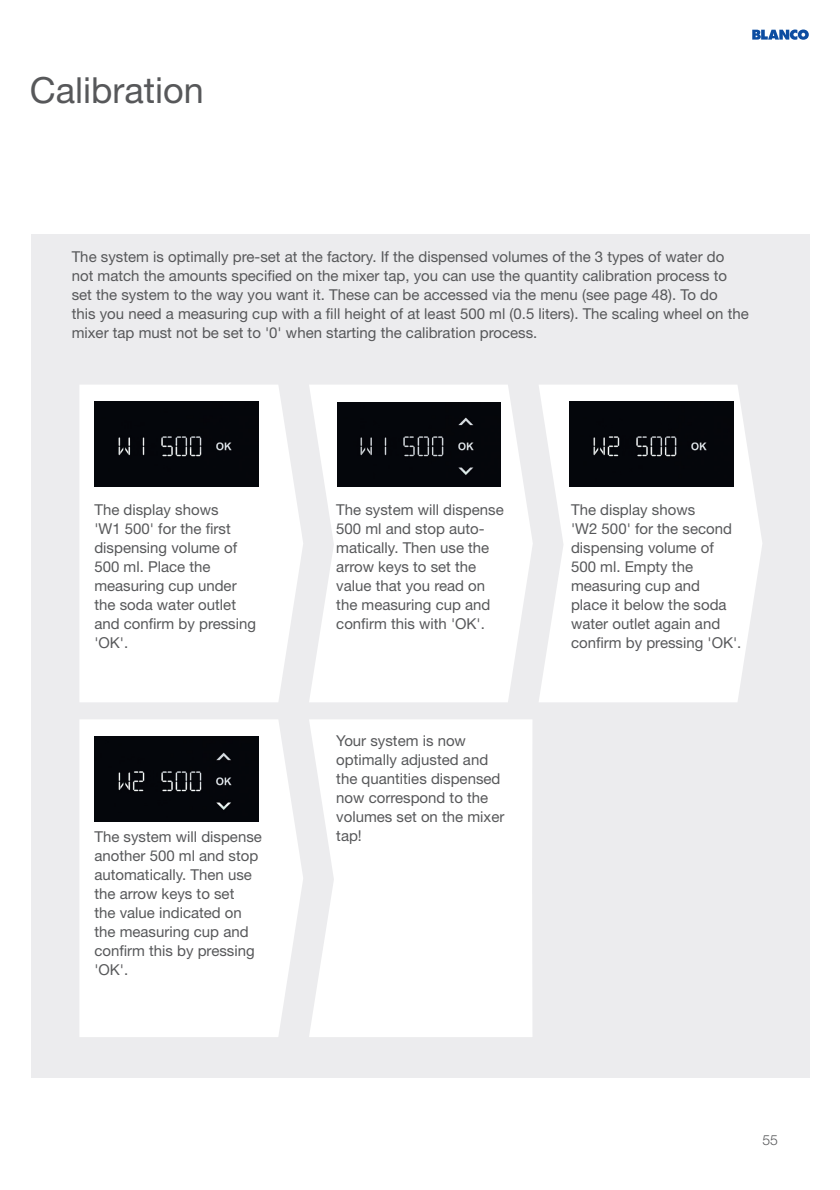
<style>
.page{position:relative;width:840px;height:1190px;background:#fff}
.page>*{position:absolute;margin:0;border:0;box-sizing:border-box;transform-origin:0 0}
.t1{font:36px "Helvetica Neue LT Pro";color:#57585a}
.t2{font:15px/19px "Helvetica Neue LT Pro";color:#57585a}
.t3{font:300 14px "Helvetica Neue LT Std";color:#57585a}
</style>
<div class="page">
<svg style="left:752px;top:30px;width:57px;height:10px"></svg>
<div style="left:32px;top:234px;width:778px;height:843px;background:#ececee"></div>
<svg style="left:309px;top:385px;width:224px;height:317px;background:#fbfbfb"></svg>
<svg style="left:539px;top:385px;width:223px;height:317px;background:#fafafa"></svg>
<div style="left:309px;top:719px;width:223px;height:318px;background:#fff"></div>
<div style="left:79px;top:385px;width:224px;height:317px;background:#fff"></div>
<div style="left:79px;top:719px;width:224px;height:318px;background:#fff"></div>
<div style="left:337px;top:402px;width:163px;height:84px;background:#04060b"></div>
<div style="left:95px;top:402px;width:164px;height:84px;background:#04060b"></div>
<div style="left:570px;top:402px;width:163px;height:84px;background:#04060b"></div>
<div style="left:95px;top:737px;width:164px;height:84px;background:#04060b"></div>
<h1 class="t1" style="left:30px;top:77px;width:175px">Calibration</h1>
<p class="t2" style="left:72px;top:249px;width:679px">The system is optimally pre-set at the factory. If the dispensed volumes of the 3 types of water do not match the amounts specified on the mixer tap, you can use the quantity calibration process to set the system to the way you want it. These can be accessed via the menu (see page 48). To do<br>this you need a measuring cup with a fill height of at least 500 ml (0.5 liters). The scaling wheel on the mixer tap must not be set to '0' when starting the calibration process.</p>
<p class="t2" style="left:94px;top:501px;width:163px">The display shows<br>'W1 500' for the first dispensing volume of<br>500 ml. Place the measuring cup under the soda water outlet and confirm by pressing 'OK'.</p>
<p class="t2" style="left:94px;top:828px;width:169px">The system will dispense another 500 ml and stop automatically. Then use the arrow keys to set<br>the value indicated on the measuring cup and confirm this by pressing 'OK'.</p>
<p class="t2" style="left:336px;top:501px;width:169px">The system will dispense<br>500 ml and stop auto&shy;matically. Then use the arrow keys to set the value that you read on the measuring cup and confirm this with 'OK'.</p>
<p class="t2" style="left:336px;top:733px;width:170px">Your system is now optimally adjusted and the quantities dispensed now correspond to the volumes set on the mixer tap!</p>
<p class="t2" style="left:571px;top:501px;width:172px">The display shows<br>'W2 500' for the second dispensing volume of<br>500 ml. Empty the measuring cup and<br>place it below the soda water outlet again and confirm by pressing 'OK'.</p>
<p class="t3" style="left:762px;top:1132px;width:17px">55</p>
</div>
